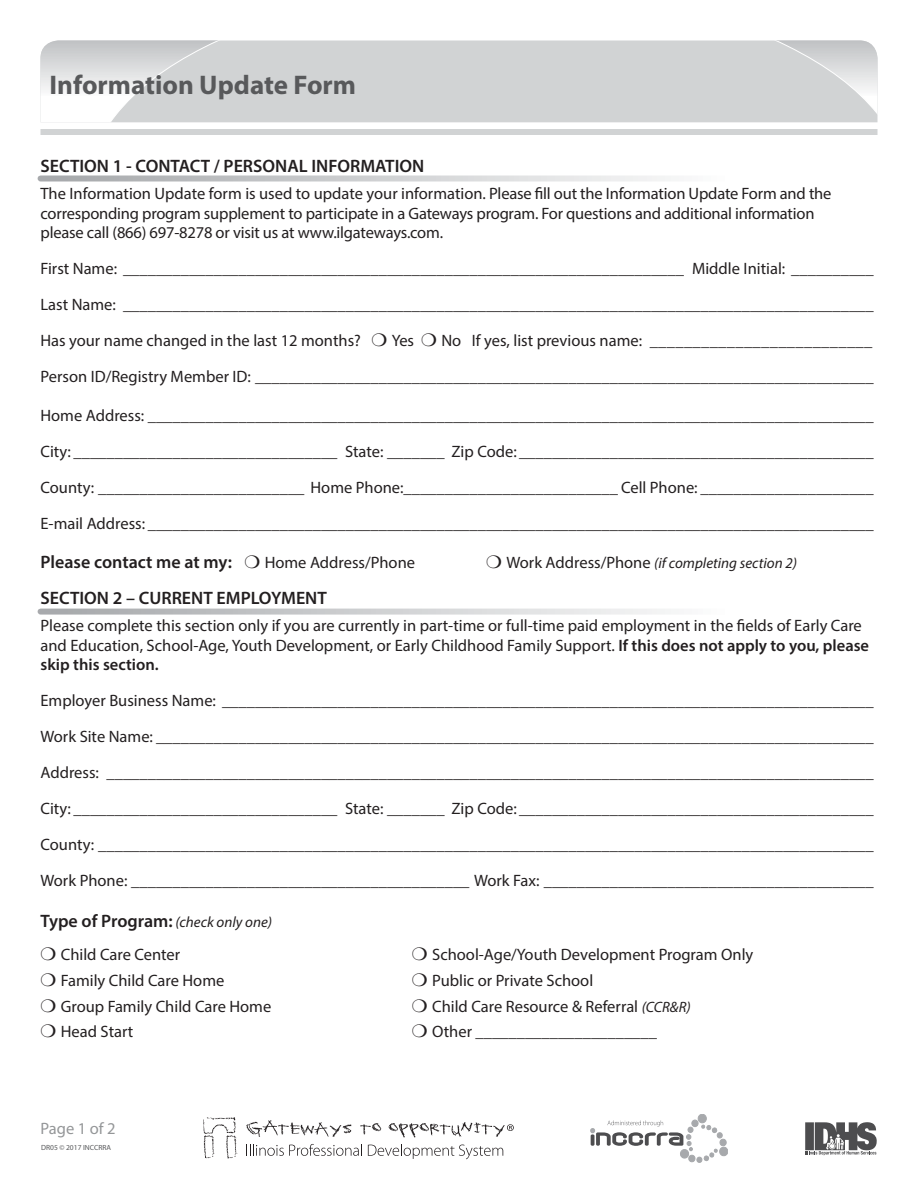
<style>
.page{position:relative;width:918px;height:1188px;background:#fff}
.page>*{position:absolute;margin:0;border:0;box-sizing:border-box;transform-origin:0 0}
.t1{font:700 27px "Myriad Pro";color:#58595b}
.t2{font:600 18px "Myriad Pro";color:#231f20}
.t3{font:16.5px/36px "Myriad Pro";color:#231f20;text-align:justify}
.t4{font:16.5px "Myriad Pro";color:#949698}
.t5{font:italic 15px "Myriad Pro";color:#231f20}
.t6{font:7.5px "Myriad Pro";color:#58595b}
.s1{font-style:normal;font-size:16.5px}
.s2{font-weight:600}
.s3{font-weight:400;font-style:italic;font-size:15px}
.s4{font-style:italic;font-size:15px}
.s5{font-size:7.35px}
</style>
<div class="page">
<svg style="left:40px;top:176px;width:631px;height:6px;background:#d0d2d3"></svg>
<svg style="left:40px;top:40px;width:838px;height:82px;background:#d4d5d6"></svg>
<div style="left:40px;top:129px;width:838px;height:6px;background:#d1d3d4"></div>
<svg style="left:40px;top:609px;width:631px;height:6px;background:#d0d1d2"></svg>
<svg style="left:805px;top:1122px;width:72px;height:33px;background:#828283"></svg>
<div style="left:698px;top:1114px;width:8px;height:9px;background:#a7a9ac;border-radius:50%"></div>
<div style="left:698px;top:1114px;width:8px;height:9px;border:1px solid #a7a9ac;border-radius:50%"></div>
<svg style="left:590px;top:1120px;width:138px;height:42px"></svg>
<svg style="left:246px;top:1144px;width:116px;height:12px"></svg>
<svg style="left:368px;top:1144px;width:135px;height:15px"></svg>
<svg style="left:203px;top:1117px;width:34px;height:42px"></svg>
<svg style="left:360px;top:1123px;width:21px;height:12px"></svg>
<svg style="left:246px;top:1120px;width:105px;height:17px"></svg>
<svg style="left:389px;top:1122px;width:125px;height:16px"></svg>
<p class="t1" style="left:50px;top:67px;width:308px">Information Update Form</p>
<p class="t2" style="left:40px;top:155px;width:385px">SECTION 1 - CONTACT / PERSONAL INFORMATION</p>
<p class="t3" style="left:40px;top:184px;width:793px;line-height:19.5px;text-align:left">The Information Update form is used to update your information. Please fill out the Information Update Form and the corresponding program supplement to participate in a Gateways program. For questions and additional information please call (866) 697-8278 or visit us at www.ilgateways.com.</p>
<p class="t3" style="left:40px;top:251px;width:835px">First Name: ____________________________________________________________________ Middle Initial: __________ Last Name: ___________________________________________________________________________________________ Has your name changed in the last 12 months?</p>
<p class="t3" style="left:41px;top:323px;width:835px;text-align:right">No If yes, list previous name: __________________________<br>Person ID/Registry Member ID: ___________________________________________________________________________</p>
<p class="t3" style="left:41px;top:397px;width:835px">Home Address: ________________________________________________________________________________________ City: ________________________________ State: _______ Zip Code: ___________________________________________ County: _________________________ Home Phone:__________________________ Cell Phone: _____________________ E-mail Address: ________________________________________________________________________________________</p>
<p class="t2" style="left:40px;top:550px;width:193px">Please contact me at my:</p>
<p class="t3" style="left:265px;top:544px;width:152px">Home Address/Phone</p>
<p class="t5" style="left:506px;top:553px;width:292px"><span class="s1">Work Address/Phone</span> (if completing section 2)</p>
<p class="t2" style="left:40px;top:586px;width:288px">SECTION 2 – CURRENT EMPLOYMENT</p>
<p class="t3" style="left:40px;top:615px;width:830px;line-height:19.8px;text-align:left">Please complete this section only if you are currently in part-time or full-time paid employment in the fields of Early Care and Education, School-Age, Youth Development, or Early Childhood Family Support. <span class="s2">If this does not apply to you, please skip this section.</span></p>
<p class="t3" style="left:40px;top:683px;width:835px">Employer Business Name: _______________________________________________________________________________ Work Site Name: _______________________________________________________________________________________ Address: _____________________________________________________________________________________________ City: ________________________________ State: _______ Zip Code: ___________________________________________ County: ______________________________________________________________________________________________ Work Phone: _________________________________________ Work Fax: ________________________________________</p>
<p class="t2" style="left:40px;top:910px;width:233px">Type of Program: <span class="s3">(check only one)</span></p>
<p class="t3" style="left:61px;top:937px;width:121px">Child Care Center</p>
<p class="t3" style="left:432px;top:937px;width:323px">School-Age/Youth Development Program Only</p>
<p class="t3" style="left:61px;top:962px;width:165px">Family Child Care Home</p>
<p class="t3" style="left:432px;top:962px;width:163px">Public or Private School</p>
<p class="t3" style="left:61px;top:988px;width:212px">Group Family Child Care Home</p>
<p class="t3" style="left:432px;top:988px;width:260px">Child Care Resource &amp; Referral <span class="s4">(CCR&amp;R)</span></p>
<p class="t3" style="left:61px;top:1014px;width:74px">Head Start</p>
<p class="t3" style="left:432px;top:1014px;width:226px">Other ______________________</p>
<p class="t3" style="left:392px;top:323px;width:24px">Yes</p>
<p class="t4" style="left:40px;top:1118px;width:77px">Page 1 of 2</p>
<p class="t6" style="left:41px;top:1143px;width:71px">DR05 © 2017 <span class="s5">INCCRRA</span></p>
</div>
